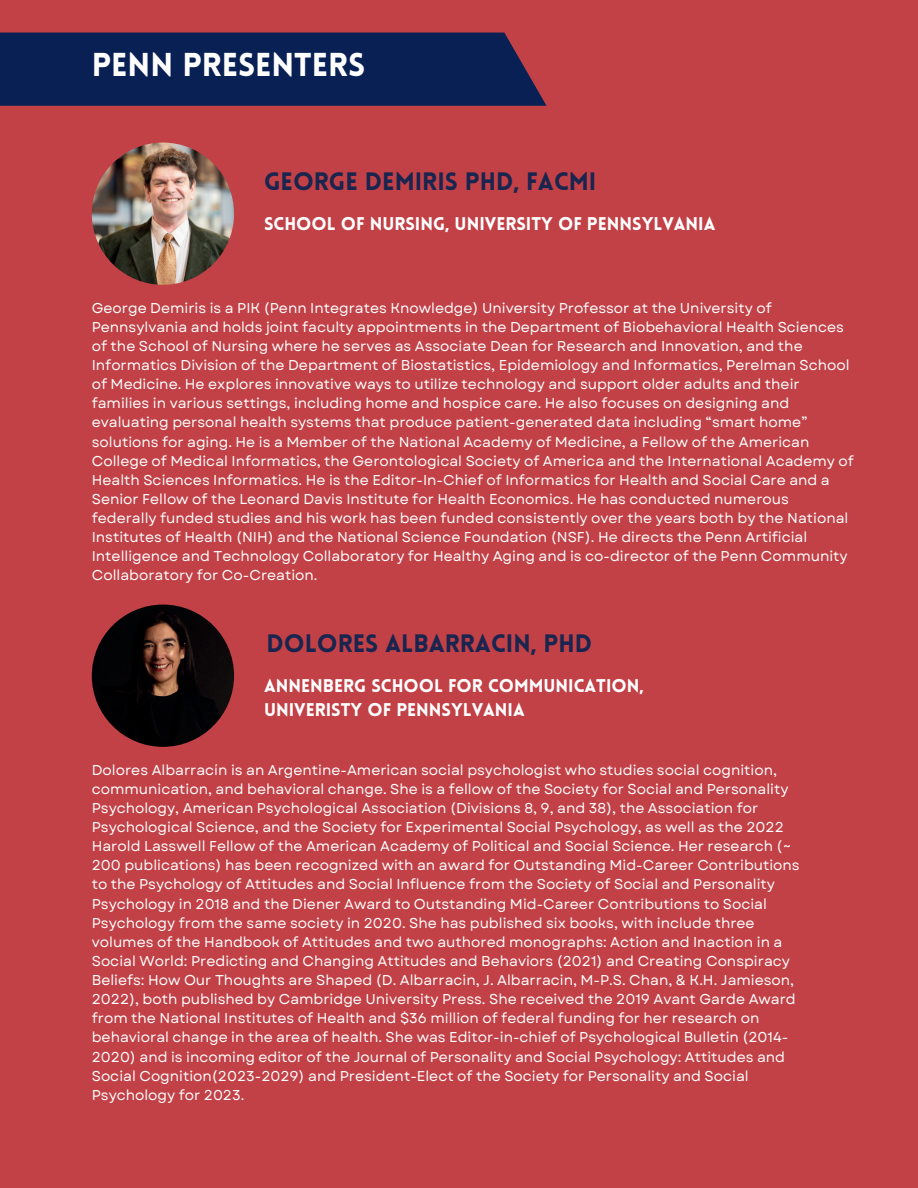
<style>
.page{position:relative;width:918px;height:1188px;background:#c14147}
.page>*{position:absolute;margin:0;border:0;box-sizing:border-box;transform-origin:0 0}
.t1{font:900 32.4px "Lovelo";color:#fff}
.t2{font:900 24.6px "Lovelo";color:#19254f}
.t3{font:900 18px/24.8px "Lovelo";color:#fff}
.t4{font:14.25px/19.2px "Garet";color:#fff}
</style>
<div class="page">
<div style="left:0;top:33px;width:547px;height:73px;background:#082053"></div>
<img style="left:92px;top:143px;width:142px;height:142px;border-radius:50%">
<img style="left:92px;top:605px;width:142px;height:142px;border-radius:50%">
<h1 class="t1" style="left:92px;top:45px;width:275px">PENN PRESENTERS</h1>
<h2 class="t2" style="left:264px;top:166px;width:334px">GEORGE DEMIRIS PHD, FACMI</h2>
<p class="t3" style="left:264px;top:211px;width:453px">SCHOOL OF NURSING, UNIVERSITY OF PENNSYLVANIA</p>
<p class="t4" style="left:92px;top:299px;width:764px">George Demiris is a PIK (Penn Integrates Knowledge) University Professor at the University of Pennsylvania and holds joint faculty appointments in the Department of Biobehavioral Health Sciences of the School of Nursing where he serves as Associate Dean for Research and Innovation, and the Informatics Division of the Department of Biostatistics, Epidemiology and Informatics, Perelman School of Medicine. He explores innovative ways to utilize technology and support older adults and their families in various settings, including home and hospice care. He also focuses on designing and evaluating personal health systems that produce patient-generated data including “smart home” solutions for aging. He is a Member of the National Academy of Medicine, a Fellow of the American College of Medical Informatics, the Gerontological Society of America and the International Academy of Health Sciences Informatics. He is the Editor-In-Chief of Informatics for Health and Social Care and a Senior Fellow of the Leonard Davis Institute for Health Economics. He has conducted numerous federally funded studies and his work has been funded consistently over the years both by the National Institutes of Health (NIH) and the National Science Foundation (NSF). He directs the Penn Artificial Intelligence and Technology Collaboratory for Healthy Aging and is co-director of the Penn Community Collaboratory for Co-Creation.</p>
<h2 class="t2" style="left:266px;top:628px;width:327px">DOLORES ALBARRACIN, PHD</h2>
<p class="t3" style="left:264px;top:673px;width:381px">ANNENBERG SCHOOL FOR COMMUNICATION,<br>UNIVERISTY OF PENNSYLVANIA</p>
<p class="t4" style="left:92px;top:761px;width:709px">Dolores Albarracín is an Argentine-American social psychologist who studies social cognition, communication, and behavioral change. She is a fellow of the Society for Social and Personality Psychology, American Psychological Association (Divisions 8, 9, and 38), the Association for Psychological Science, and the Society for Experimental Social Psychology, as well as the 2022<br>Harold Lasswell Fellow of the American Academy of Political and Social Science. Her research (~ 200 publications) has been recognized with an award for Outstanding Mid-Career Contributions to the Psychology of Attitudes and Social Influence from the Society of Social and Personality Psychology in 2018 and the Diener Award to Outstanding Mid-Career Contributions to Social Psychology from the same society in 2020. She has published six books, with include three volumes of the Handbook of Attitudes and two authored monographs: Action and Inaction in a Social World: Predicting and Changing Attitudes and Behaviors (2021) and Creating Conspiracy Beliefs: How Our Thoughts are Shaped (D. Albarracin, J. Albarracin, M-P.S. Chan, &amp; K.H. Jamieson, 2022), both published by Cambridge University Press. She received the 2019 Avant Garde Award from the National Institutes of Health and $36 million of federal funding for her research on behavioral change in the area of health. She was Editor-in-chief of Psychological Bulletin (2014- 2020) and is incoming editor of the Journal of Personality and Social Psychology: Attitudes and Social Cognition(2023-2029) and President-Elect of the Society for Personality and Social Psychology for 2023.</p>
</div>
